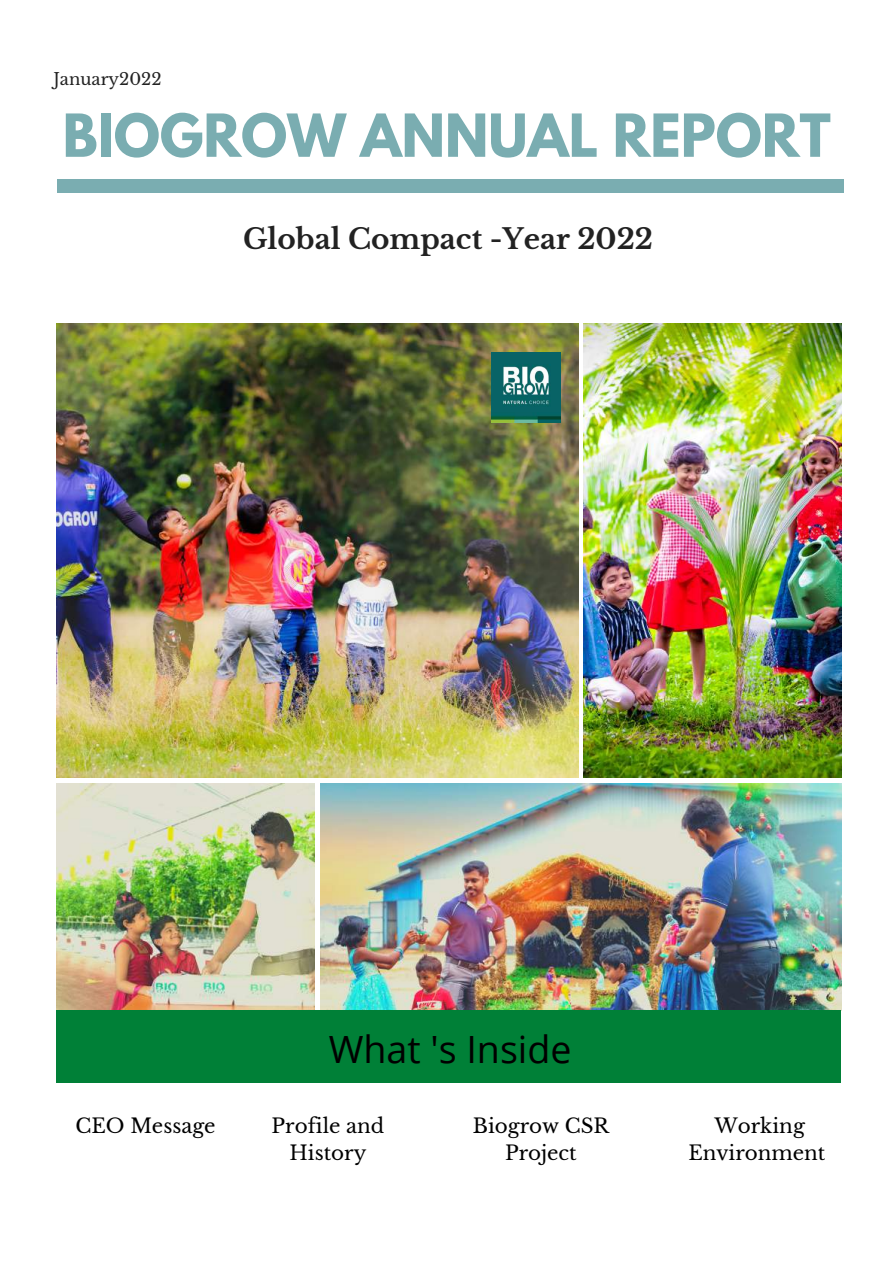
<style>
.page{position:relative;width:894px;height:1264px;background:#fff}
.page>*{position:absolute;margin:0;border:0;box-sizing:border-box;transform-origin:0 0}
.t1{font:700 52.5px "League Spartan";color:#7aadb1}
.t2{font:37.5px "Open Sans";color:#000}
.t3{font:700 27.9px "Libre Baskerville";color:#222}
.t4{font:19.8px/27px "Libre Baskerville";color:#000;text-align:center}
.t5{font:16.5px "Libre Baskerville";color:#222}
</style>
<div class="page">
<img style="left:56px;top:323px;width:522px;height:454px">
<img style="left:583px;top:323px;width:258px;height:454px">
<img style="left:56px;top:783px;width:258px;height:227px">
<img style="left:320px;top:783px;width:521px;height:227px">
<div style="left:57px;top:179px;width:786px;height:14px;background:#7aadb1"></div>
<img style="left:491px;top:352px;width:69px;height:70px">
<div style="left:57px;top:1010px;width:783px;height:72px;background:#008037"></div>
<p class="t5" style="left:53px;top:69px;width:110px">January2022</p>
<h1 class="t1" style="left:63px;top:109px;width:769px">BIOGROW ANNUAL REPORT</h1>
<h3 class="t3" style="left:243px;top:222px;width:411px">Global Compact -Year 2022</h3>
<h2 class="t2" style="left:329px;top:1022px;width:244px">What 's Inside</h2>
<p class="t4" style="left:75px;top:1112px;width:142px">CEO Message</p>
<p class="t4" style="left:271px;top:1112px;width:114px">Profile and<br>History</p>
<p class="t4" style="left:472px;top:1112px;width:138px">Biogrow CSR<br>Project</p>
<p class="t4" style="left:688px;top:1112px;width:138px">Working<br>Environment</p>
</div>
